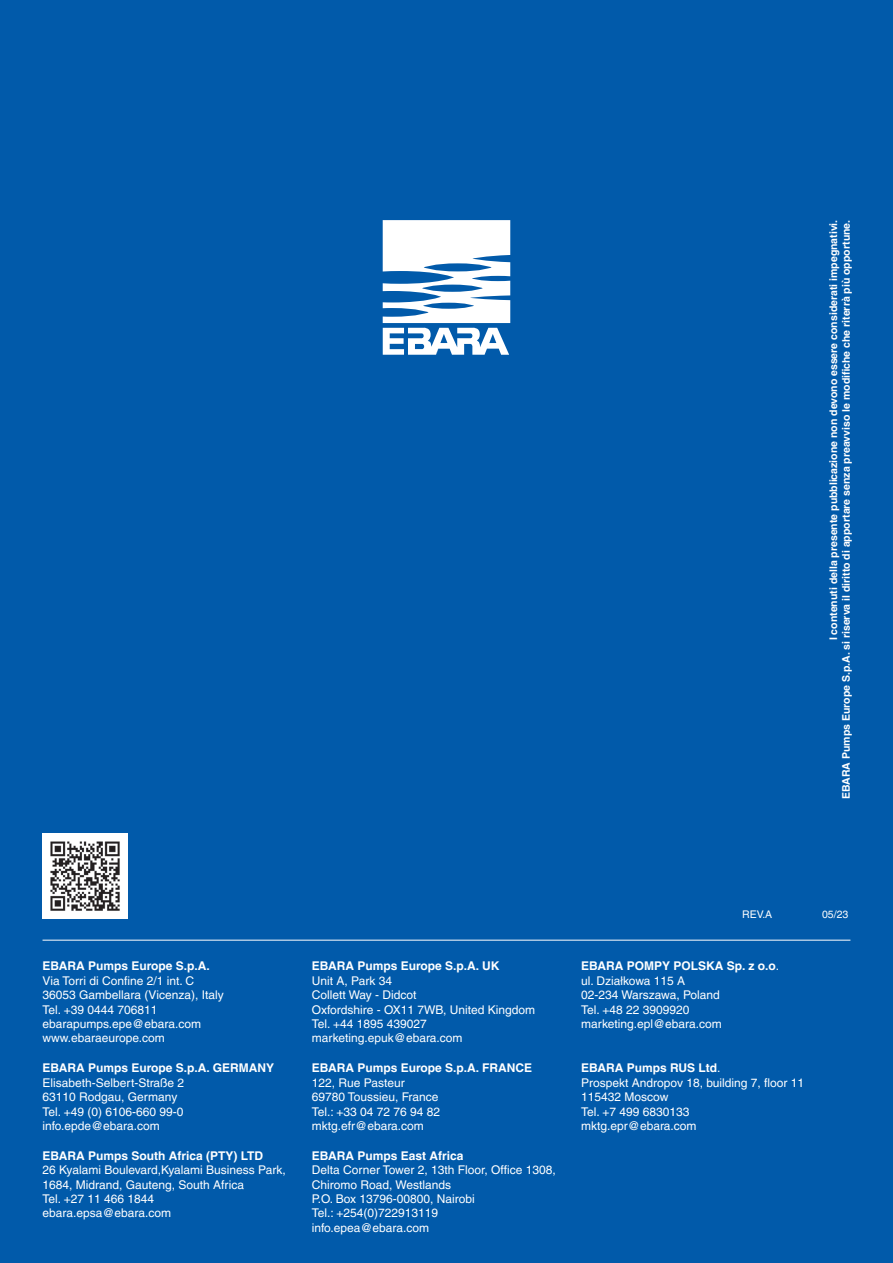
<style>
.page{position:relative;width:893px;height:1263px;background:#015aaa}
.page>*{position:absolute;margin:0;border:0;box-sizing:border-box;transform-origin:0 0}
.t1{font:12px "Helvetica LT Pro";color:#fff}
.t2{font:700 12px "Helvetica LT Pro";color:#fff}
.t3{font:700 10.5px "Helvetica LT Pro";color:#fff}
.t4{font:10.5px "Helvetica LT Pro";color:#fff}
.s1{font-weight:400}
</style>
<div class="page">
<img style="left:43px;top:833px;width:85px;height:85px">
<hr style="left:43px;top:940px;width:807px;height:1px;background:#fff">
<svg style="left:383px;top:220px;width:127px;height:135px"></svg>
<p class="t3" style="left:827px;top:640px;width:422px;rotate:-90deg">I contenuti della presente pubblicazione non devono essere considerati impegnativi.</p>
<p class="t3" style="left:840px;top:799px;width:581px;rotate:-90deg">EBARA Pumps Europe S.p.A. si riserva il diritto di apportare senza preavviso le modifiche che riterrà più opportune.</p>
<p class="t2" style="left:43px;top:959px;width:169px">EBARA Pumps Europe S.p.A.</p>
<p class="t1" style="left:43px;top:974px;width:153px">Via Torri di Confine 2/1 int. C</p>
<p class="t1" style="left:43px;top:988px;width:183px">36053 Gambellara (Vicenza), Italy</p>
<p class="t1" style="left:43px;top:1002px;width:116px">Tel. +39 0444 706811</p>
<p class="t1" style="left:43px;top:1017px;width:160px">ebarapumps.epe@ebara.com</p>
<p class="t1" style="left:43px;top:1031px;width:124px">www.ebaraeurope.com</p>
<p class="t2" style="left:43px;top:1061px;width:233px">EBARA Pumps Europe S.p.A. GERMANY</p>
<p class="t1" style="left:43px;top:1075px;width:143px">Elisabeth-Selbert-Straße 2</p>
<p class="t1" style="left:43px;top:1090px;width:136px">63110 Rodgau, Germany</p>
<p class="t1" style="left:43px;top:1104px;width:142px">Tel. +49 (0) 6106-660 99-0</p>
<p class="t1" style="left:43px;top:1119px;width:119px">info.epde@ebara.com</p>
<p class="t2" style="left:43px;top:1148px;width:222px">EBARA Pumps South Africa (PTY) LTD</p>
<p class="t1" style="left:43px;top:1163px;width:245px">26 Kyalami Boulevard,Kyalami Business Park,</p>
<p class="t1" style="left:43px;top:1177px;width:203px">1684, Midrand, Gauteng, South Africa</p>
<p class="t1" style="left:43px;top:1192px;width:113px">Tel. +27 11 466 1844</p>
<p class="t1" style="left:43px;top:1206px;width:130px">ebara.epsa@ebara.com</p>
<p class="t2" style="left:312px;top:959px;width:189px">EBARA Pumps Europe S.p.A. UK</p>
<p class="t1" style="left:312px;top:974px;width:82px">Unit A, Park 34</p>
<p class="t1" style="left:312px;top:988px;width:106px">Collett Way - Didcot</p>
<p class="t1" style="left:312px;top:1002px;width:225px">Oxfordshire - OX11 7WB, United Kingdom</p>
<p class="t1" style="left:312px;top:1017px;width:116px">Tel. +44 1895 439027</p>
<p class="t1" style="left:312px;top:1031px;width:152px">marketing.epuk@ebara.com</p>
<p class="t2" style="left:312px;top:1061px;width:222px">EBARA Pumps Europe S.p.A. FRANCE</p>
<p class="t1" style="left:312px;top:1075px;width:94px">122, Rue Pasteur</p>
<p class="t1" style="left:312px;top:1090px;width:128px">69780 Toussieu, France</p>
<p class="t1" style="left:312px;top:1104px;width:130px">Tel.: +33 04 72 76 94 82</p>
<p class="t1" style="left:312px;top:1119px;width:114px">mktg.efr@ebara.com</p>
<p class="t2" style="left:312px;top:1148px;width:153px">EBARA Pumps East Africa</p>
<p class="t1" style="left:312px;top:1163px;width:246px">Delta Corner Tower 2, 13th Floor, Office 1308,</p>
<p class="t1" style="left:312px;top:1177px;width:141px">Chiromo Road, Westlands</p>
<p class="t1" style="left:312px;top:1192px;width:165px">P.O. Box 13796-00800, Nairobi</p>
<p class="t1" style="left:312px;top:1206px;width:128px">Tel.: +254(0)722913119</p>
<p class="t1" style="left:312px;top:1220px;width:119px">info.epea@ebara.com</p>
<p class="t4" style="left:742px;top:908px;width:32px">REV.A</p>
<p class="t4" style="left:822px;top:908px;width:28px">05/23</p>
<p class="t2" style="left:581px;top:959px;width:199px">EBARA POMPY POLSKA Sp. z o.o<span class="s1">.</span></p>
<p class="t1" style="left:581px;top:974px;width:106px">ul. Działkowa 115 A</p>
<p class="t1" style="left:581px;top:988px;width:140px">02-234 Warszawa, Poland</p>
<p class="t1" style="left:581px;top:1002px;width:110px">Tel. +48 22 3909920</p>
<p class="t1" style="left:581px;top:1017px;width:142px">marketing.epl@ebara.com</p>
<p class="t2" style="left:581px;top:1061px;width:141px">EBARA Pumps RUS Ltd<span class="s1">.</span></p>
<p class="t1" style="left:581px;top:1075px;width:225px">Prospekt Andropov 18, building 7, floor 11</p>
<p class="t1" style="left:581px;top:1090px;width:89px">115432 Moscow</p>
<p class="t1" style="left:581px;top:1104px;width:110px">Tel. +7 499 6830133</p>
<p class="t1" style="left:581px;top:1119px;width:117px">mktg.epr@ebara.com</p>
</div>
